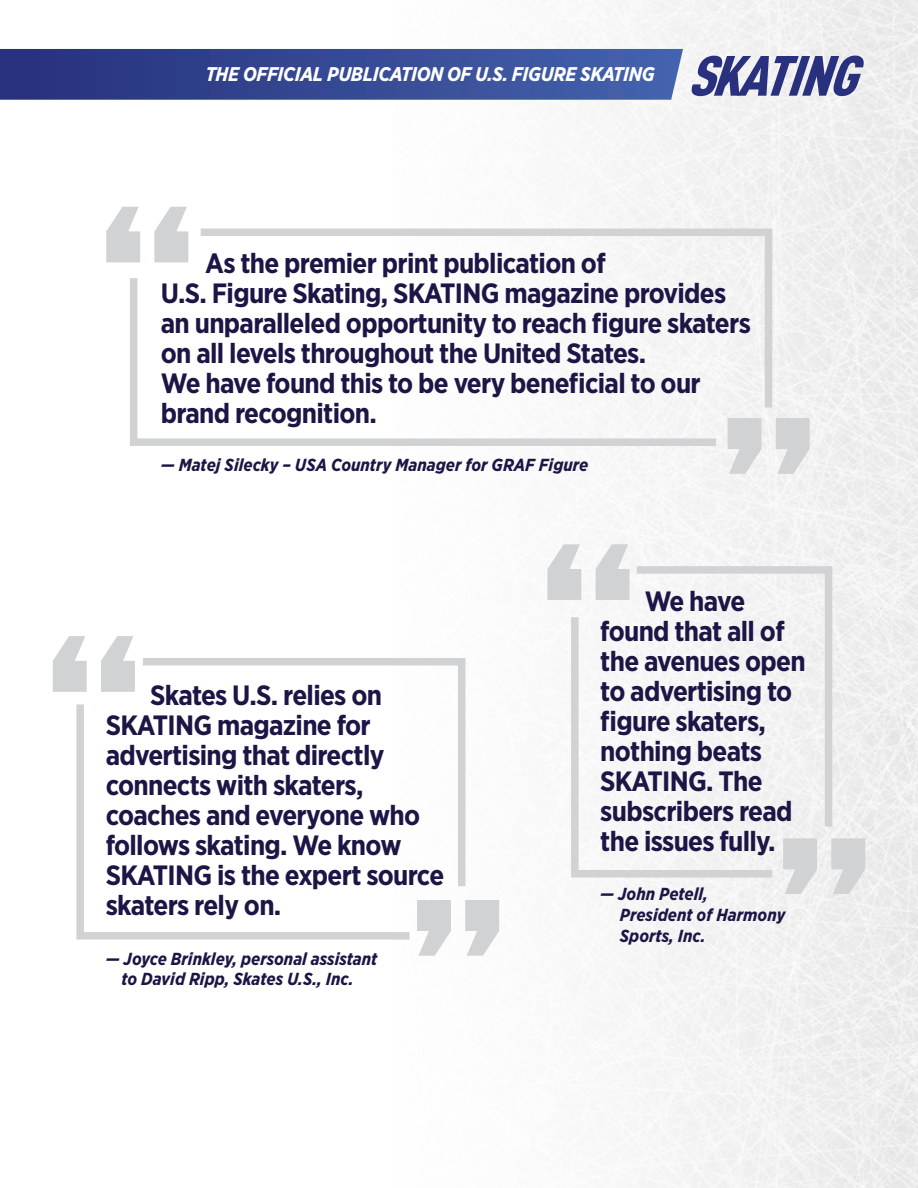
<style>
.page{position:relative;width:918px;height:1188px;background:#fff}
.page>*{position:absolute;margin:0;border:0;box-sizing:border-box;transform-origin:0 0}
.t1{font:700 27.9px/30px "Gotham Narrow";letter-spacing:-.025em;color:#1c1545}
.t2{font:italic 700 19.8px "Gotham Narrow";letter-spacing:-.02em;color:#fff}
.t3{font:italic 700 17.4px/21px "Gotham Narrow";color:#1c1545;text-align:center}
</style>
<div class="page">
<svg style="left:728px;top:418px;width:82px;height:56px"></svg>
<svg style="left:106px;top:207px;width:82px;height:55px"></svg>
<svg style="left:200px;top:225px;width:576px;height:190px"></svg>
<svg style="left:130px;top:271px;width:593px;height:179px"></svg>
<svg style="left:417px;top:900px;width:82px;height:56px"></svg>
<svg style="left:53px;top:636px;width:82px;height:56px"></svg>
<svg style="left:143px;top:654px;width:326px;height:240px"></svg>
<svg style="left:76px;top:697px;width:341px;height:243px"></svg>
<svg style="left:783px;top:838px;width:82px;height:56px"></svg>
<svg style="left:547px;top:544px;width:83px;height:56px"></svg>
<svg style="left:629px;top:562px;width:207px;height:272px"></svg>
<div style="left:567px;top:610px;width:213px;height:271px;background:#f5f5f5"></div>
<svg style="left:0;top:49px;width:683px;height:51px;background:#384b95"></svg>
<svg style="left:691px;top:56px;width:173px;height:40px"></svg>
<p class="t2" style="left:206px;top:62px;width:451px">THE OFFICIAL PUBLICATION OF U.S. FIGURE SKATING</p>
<p class="t1" style="left:161px;top:248px;width:592px;text-indent:44px">As the premier print publication of<br>U.S. Figure Skating, SKATING magazine provides an unparalleled opportunity to reach figure skaters on all levels throughout the United States.<br>We have found this to be very beneficial to our brand recognition.</p>
<p class="t3" style="left:161px;top:455px;width:429px">— Matej Silecky – USA Country Manager for GRAF Figure</p>
<p class="t1" style="left:106px;top:680px;width:340px;text-indent:44px">Skates U.S. relies on<br>SKATING magazine for advertising that directly connects with skaters, coaches and everyone who follows skating. We know<br>SKATING is the expert source skaters rely on.</p>
<p class="t3" style="left:106px;top:948px;width:273px">— Joyce Brinkley, personal assistant to David Ripp, Skates U.S., Inc.</p>
<p class="t1" style="left:600px;top:586px;width:207px;text-indent:44px">We have found that all of the avenues open to advertising to figure skaters, nothing beats<br>SKATING. The subscribers read the issues fully.</p>
<p class="t3" style="left:620px;top:883px;width:167px;text-align:left;text-indent:-20px">— John Petell,<br>President of Harmony<br>Sports, Inc.</p>
</div>
